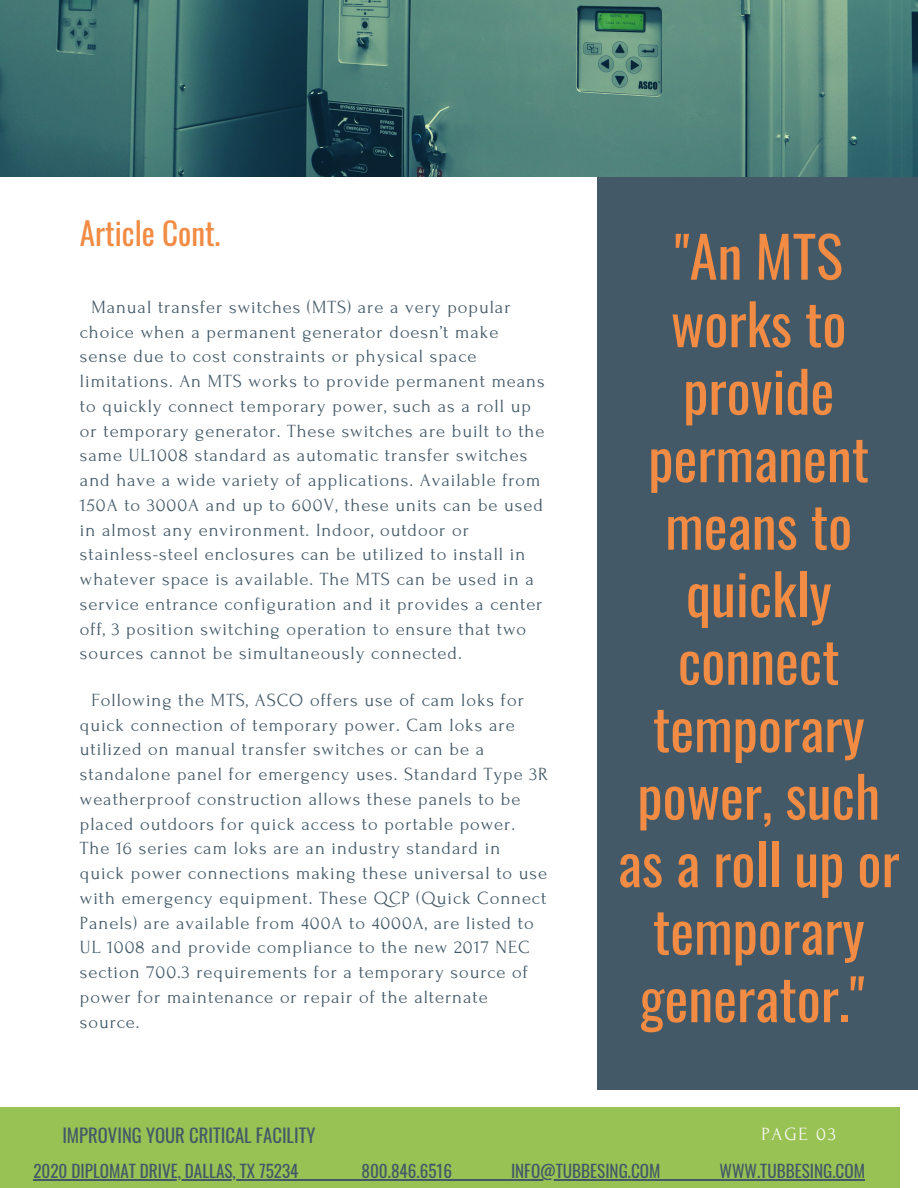
<style>
.page{position:relative;width:918px;height:1188px;background:#fff}
.page>*{position:absolute;margin:0;border:0;box-sizing:border-box;transform-origin:0 0}
.t1{font:56.55px/67.5px "Oswald";color:#f28b43;text-align:center}
.t2{font:31.2px "Oswald";color:#f28b43}
.t3{font:18.6px/24.8px "Forum";letter-spacing:.05em;color:#435967}
.t4{font:18.6px "Oswald";color:#435967}
.t5{font:18.6px "Forum";letter-spacing:.1em;color:#fafafa}
.t6{font:17.25px "Oswald";color:#435967}
</style>
<div class="page">
<div style="left:597px;top:86px;width:321px;height:1004px;background:#435967"></div>
<div style="left:0;top:1107px;width:900px;height:81px;background:#99c254"></div>
<img style="left:0;top:0;width:918px;height:177px">
<hr style="left:33px;top:1180px;width:266px;height:1px;background:#435967">
<hr style="left:299px;top:1180px;width:62px;height:1px;background:#435967">
<hr style="left:361px;top:1180px;width:91px;height:1px;background:#435967">
<hr style="left:452px;top:1180px;width:59px;height:1px;background:#435967">
<hr style="left:511px;top:1180px;width:150px;height:1px;background:#435967">
<hr style="left:661px;top:1180px;width:59px;height:1px;background:#435967">
<hr style="left:720px;top:1180px;width:145px;height:1px;background:#435967">
<h2 class="t2" style="left:80px;top:208px;width:142px">Article Cont.</h2>
<p class="t3" style="left:80px;top:295px;width:466px;text-indent:11px">Manual transfer switches (MTS) are a very popular choice when a permanent generator doesn’t make sense due to cost constraints or physical space limitations. An MTS works to provide permanent means to quickly connect temporary power, such as a roll up or temporary generator. These switches are built to the same UL1008 standard as automatic transfer switches and have a wide variety of applications. Available from 150A to 3000A and up to 600V, these units can be used in almost any environment. Indoor, outdoor or stainless-steel enclosures can be utilized to install in whatever space is available. The MTS can be used in a service entrance configuration and it provides a center off, 3 position switching operation to ensure that two sources cannot be simultaneously connected.</p>
<p class="t3" style="left:80px;top:688px;width:470px;text-indent:11px">Following the MTS, ASCO offers use of cam loks for quick connection of temporary power. Cam loks are utilized on manual transfer switches or can be a standalone panel for emergency uses. Standard Type 3R weatherproof construction allows these panels to be placed outdoors for quick access to portable power.<br>The 16 series cam loks are an industry standard in quick power connections making these universal to use with emergency equipment. These QCP (Quick Connect Panels) are available from 400A to 4000A, are listed to UL 1008 and provide compliance to the new 2017 NEC section 700.3 requirements for a temporary source of power for maintenance or repair of the alternate source.</p>
<h1 class="t1" style="left:618px;top:220px;width:283px">"An MTS works to provide permanent means to quickly connect temporary power, such as a roll up or temporary generator."</h1>
<p class="t4" style="left:62px;top:1121px;width:255px">IMPROVING YOUR CRITICAL FACILITY</p>
<p class="t5" style="left:761px;top:1125px;width:76px">PAGE 03</p>
<p class="t6" style="left:33px;top:1158px;width:267px">2020 DIPLOMAT DRIVE, DALLAS, TX 75234</p>
<p class="t6" style="left:361px;top:1158px;width:92px">800.846.6516</p>
<p class="t6" style="left:511px;top:1158px;width:151px">INFO@TUBBESING.COM</p>
<p class="t6" style="left:720px;top:1158px;width:147px">WWW.TUBBESING.COM</p>
</div>
